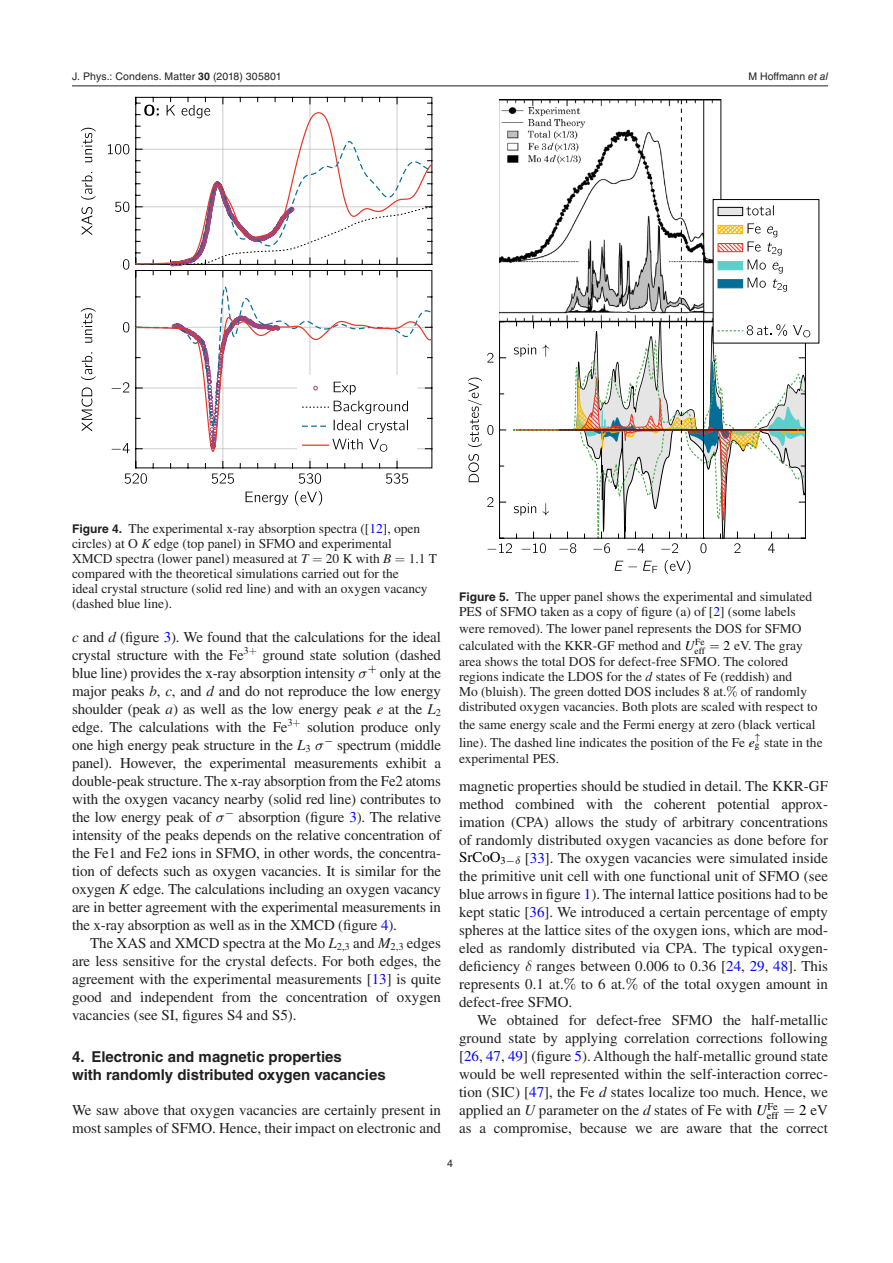
<style>
.page{position:relative;width:893px;height:1263px;background:#fff}
.page>*{position:absolute;margin:0;border:0;box-sizing:border-box;transform-origin:0 0}
.t1{font:15px/18px "Times LT Std";color:#231f20;text-align:justify}
.t2{font:700 15px/18px "Helvetica LT Std";color:#231f20}
.t3{font:13.5px/15px "Times LT Std";color:#231f20}
.t4{font:10.5px "Helvetica LT Std";letter-spacing:.01em;color:#231f20}
.t5{font:10.5px "Nimbus Rom No 9 L";color:#000}
.t6{font:9.45px "CMSY7";color:#000}
.s1{font-family:"Helvetica";font-weight:700}
.s2{font-family:"Helvetica"}
.s3{font-style:italic}
.s4{font-family:"Helvetica LT Std";font-weight:700;font-size:12px}
.s5{color:#00f}
.s6{font-family:"CMMI10";color:#000}
.s7{font-family:"Nimbus Rom No 9 L";font-style:italic;color:#000}
.s8{font-family:"CMR10";color:#000}
.s9{font-family:"Nimbus Rom No 9 L";color:#000}
</style>
<div class="page">
<hr style="left:72px;top:86px;width:756px;height:1px;background:#231f20">
<svg style="left:135px;top:97px;width:297px;height:168px"></svg>
<svg style="left:123px;top:259px;width:6px;height:11px"></svg>
<svg style="left:115px;top:201px;width:14px;height:11px"></svg>
<svg style="left:108px;top:144px;width:21px;height:11px"></svg>
<svg style="left:136px;top:105px;width:296px;height:161px"></svg>
<svg style="left:81px;top:128px;width:15px;height:107px"></svg>
<svg style="left:135px;top:270px;width:297px;height:198px"></svg>
<svg style="left:125px;top:473px;width:22px;height:11px"></svg>
<svg style="left:212px;top:473px;width:22px;height:11px"></svg>
<svg style="left:299px;top:473px;width:22px;height:11px"></svg>
<svg style="left:386px;top:473px;width:22px;height:11px"></svg>
<svg style="left:112px;top:443px;width:18px;height:10px"></svg>
<svg style="left:112px;top:382px;width:18px;height:10px"></svg>
<svg style="left:123px;top:322px;width:6px;height:11px"></svg>
<svg style="left:246px;top:491px;width:76px;height:14px"></svg>
<svg style="left:81px;top:308px;width:15px;height:123px"></svg>
<div style="left:297px;top:376px;width:120px;height:82px;background:#fff"></div>
<svg style="left:136px;top:286px;width:296px;height:167px"></svg>
<svg style="left:615px;top:561px;width:22px;height:10px"></svg>
<svg style="left:643px;top:561px;width:14px;height:12px"></svg>
<svg style="left:665px;top:560px;width:25px;height:14px"></svg>
<svg style="left:468px;top:99px;width:343px;height:454px"></svg>
<p class="t4" style="left:72px;top:70px;width:211px">J. Phys.: Condens. Matter <span class="s1">30</span> (<span class="s2">2018</span>) 305801</p>
<p class="t4" style="left:748px;top:70px;width:81px">M Hoffmann <span class="s3">et al</span></p>
<p class="t3" style="left:72px;top:521px;width:350px"><span class="s4">Figure 4.</span> The experimental x-ray absorption spectra ([<span class="s5">12</span>], open circles) at O <span class="s3">K</span> edge (top panel) in SFMO and experimental<br>XMCD spectra (lower panel) measured at <span class="s3">T</span></p>
<p class="t3" style="left:326px;top:551px;width:67px">20 K with <span class="s3">B</span></p>
<p class="t3" style="left:409px;top:551px;width:30px">1.1 T</p>
<p class="t3" style="left:72px;top:566px;width:357px">compared with the theoretical simulations carried out for the ideal crystal structure (solid red line) and with an oxygen vacancy (dashed blue line).</p>
<p class="t1" style="left:72px;top:628px;width:371px"><span class="s3">c</span> and <span class="s3">d</span> (figure <span class="s5">3</span>). We found that the calculations for the ideal crystal structure with the Fe<sup>3</sup> ground state solution (dashed blue line) provides the x-ray absorption intensity <span class="s6">σ</span><sup>+</sup> only at the major peaks <span class="s3">b</span>, <span class="s3">c</span>, and <span class="s3">d</span> and do not reproduce the low energy shoulder (peak <span class="s3">a</span>) as well as the low energy peak <span class="s3">e</span> at the <span class="s3">L</span><sub>2 </sub>edge. The calculations with the Fe<sup>3</sup> solution produce only one high energy peak structure in the <span class="s3">L</span><sub>3</sub> <span class="s6">σ</span><sup>−</sup> spectrum (middle panel). However, the experimental measurements exhibit a double-peak structure. The x-ray absorption from the Fe2 atoms with the oxygen vacancy nearby (solid red line) contributes to the low energy peak of <span class="s6">σ</span><sup>−</sup> absorption (figure <span class="s5">3</span>). The relative intensity of the peaks depends on the relative concentration of the Fe1 and Fe2 ions in SFMO, in other words, the concentra&shy;tion of defects such as oxygen vacancies. It is similar for the oxygen <span class="s3">K</span> edge. The calculations including an oxygen vacancy are in better agreement with the experimental measurements in the x-ray absorption as well as in the XMCD (figure <span class="s5">4</span>).</p>
<p class="t1" style="left:72px;top:934px;width:371px;text-indent:18px">The XAS and XMCD spectra at the Mo <span class="s3">L</span><sub>2,3</sub> and <span class="s3">M</span><sub>2,3</sub> edges are less sensitive for the crystal defects. For both edges, the agreement with the experimental measurements [<span class="s5">13</span>] is quite good and independent from the concentration of oxygen vacancies (see SI, figures S4 and S5).</p>
<p class="t2" style="left:72px;top:1047px;width:315px">4. Electronic and magnetic properties<br>with randomly distributed oxygen vacancies</p>
<p class="t1" style="left:72px;top:1100px;width:370px">We saw above that oxygen vacancies are certainly present in most samples of SFMO. Hence, their impact on electronic and</p>
<p class="t3" style="left:459px;top:589px;width:355px"><span class="s4">Figure 5.</span> The upper panel shows the experimental and simulated<br>PES of SFMO taken as a copy of figure (a) of [<span class="s5">2</span>] (some labels</p>
<p class="t3" style="left:459px;top:620px;width:344px;line-height:17.1px">were removed). The lower panel represents the DOS for SFMO calculated with the KKR-GF method and <span class="s7">U</span><sup>Fe</sup></p>
<p class="t3" style="left:459px;top:638px;width:360px;text-indent:235px"><sub>eff</sub> <span class="s8">=</span> <span class="s9">2</span> eV. The gray area shows the total DOS for defect-free SFMO. The colored regions indicate the LDOS for the <span class="s3">d</span> states of Fe (reddish) and<br>Mo (bluish). The green dotted DOS includes 8 at.<span class="s8">%</span> of randomly distributed oxygen vacancies. Both plots are scaled with respect to</p>
<p class="t3" style="left:459px;top:715px;width:365px;line-height:17.9px">the same energy scale and the Fermi energy at zero (black vertical line). The dashed line indicates the position of the Fe <span class="s7">e</span><sub>g</sub> state in the</p>
<p class="t6" style="left:755px;top:731px;width:7px">↑</p>
<p class="t3" style="left:459px;top:751px;width:102px">experimental PES.</p>
<p class="t1" style="left:459px;top:777px;width:371px">magnetic properties should be studied in detail. The KKR-GF method combined with the coherent potential approx&shy;imation (CPA) allows the study of arbitrary concentrations of randomly distributed oxygen vacancies as done before for <span class="s9">SrCoO</span><sub>3</sub><sub>−</sub><sub>δ</sub> [<span class="s5">33</span>]. The oxygen vacancies were simulated inside the primitive unit cell with one functional unit of SFMO (see blue arrows in figure <span class="s5">1</span>). The internal lattice positions had to be kept static [<span class="s5">36</span>]. We introduced a certain percentage of empty spheres at the lattice sites of the oxygen ions, which are mod&shy;eled as randomly distributed via CPA. The typical oxygen&shy;deficiency ranges between 0.006 to 0.36 [<span class="s5">24</span>, <span class="s5">29</span>, <span class="s5">48</span>]. This represents 0.1 at.<span class="s8">%</span> to 6 at.<span class="s8">%</span> of the total oxygen amount in defect-free SFMO.</p>
<p class="t1" style="left:459px;top:1011px;width:371px;text-indent:18px">We obtained for defect-free SFMO the half-metallic ground state by applying correlation corrections following [<span class="s5">26</span>, <span class="s5">47</span>, <span class="s5">49</span>] (figure <span class="s5">5</span>). Although the half-metallic ground state would be well represented within the self-interaction correc&shy;tion (SIC) [<span class="s5">47</span>], the Fe <span class="s3">d</span> states localize too much. Hence, we applied an <span class="s3">U</span> parameter on the <span class="s3">d</span> states of Fe with <span class="s7">U</span><sup>Fe</sup></p>
<p class="t5" style="left:767px;top:1109px;width:63px">eff <sup>=</sup> <sup>2</sup> <sup>eV</sup></p>
<p class="t1" style="left:459px;top:1119px;width:370px">as a compromise, because we are aware that the correct</p>
<p class="t4" style="left:447px;top:1157px;width:7px">4</p>
</div>
